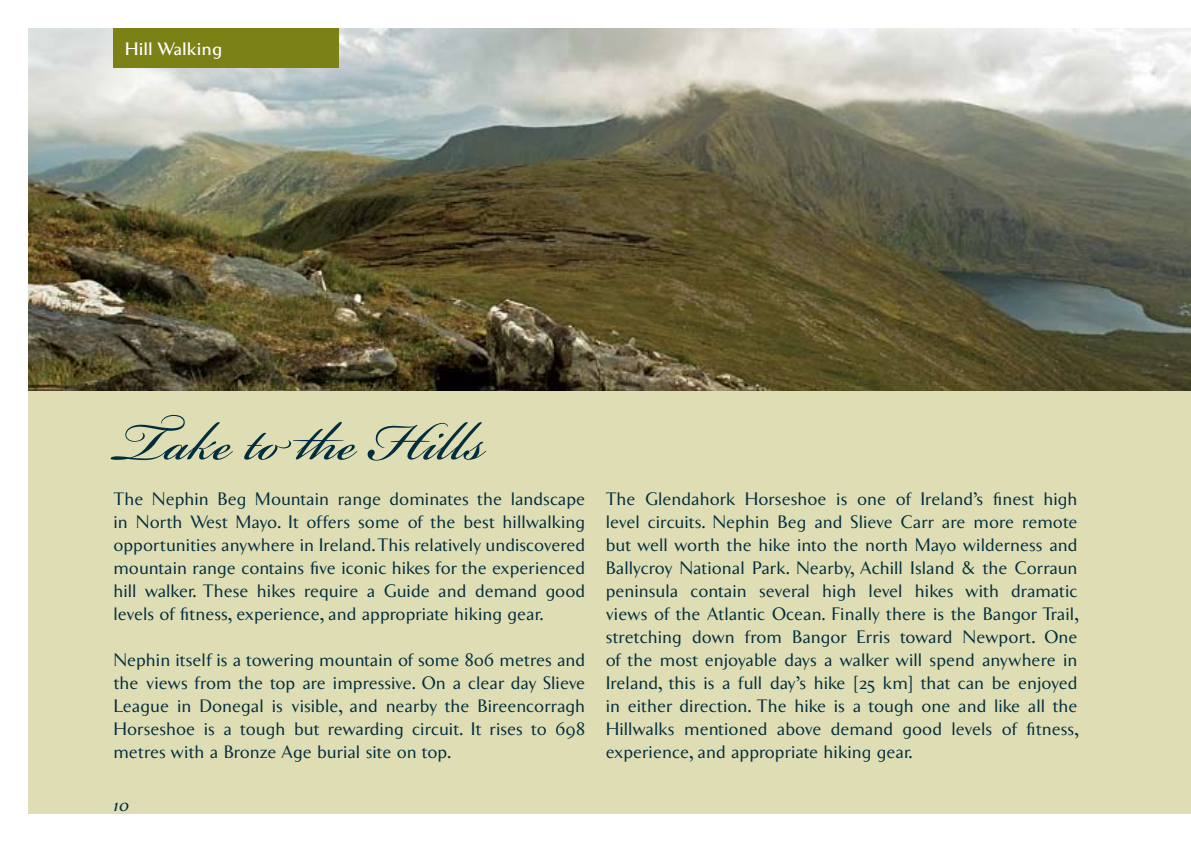
<style>
.page{position:relative;width:1191px;height:842px;background:#fff}
.page>*{position:absolute;margin:0;border:0;box-sizing:border-box;transform-origin:0 0}
.t1{font:84px "Bickham Script Pro";color:#002d3f}
.t2{font:18px/23px "Clarice";color:#002d3f;text-align:justify}
.t3{font:500 18px "Clarice";color:#fff}
.t4{font:italic 18px "Clarice";color:#002d3f}
</style>
<div class="page">
<div style="left:28px;top:28px;width:1163px;height:786px;background:#dfddb4"></div>
<img style="left:28px;top:28px;width:1163px;height:362px">
<div style="left:113px;top:28px;width:226px;height:40px;background:#7c8116"></div>
<p class="t3" style="left:125px;top:38px;width:99px">Hill Walking</p>
<h1 class="t1" style="left:113px;top:381px;width:373px">Take to the Hills</h1>
<p class="t2" style="left:113px;top:487px;width:473px">The Nephin Beg Mountain range dominates the landscape in North West Mayo. It offers some of the best hillwalking opportunities anywhere in Ireland. This relatively undiscovered mountain range contains five iconic hikes for the experienced hill walker. These hikes require a Guide and demand good levels of fitness, experience, and appropriate hiking gear.</p>
<p class="t2" style="left:113px;top:648px;width:473px">Nephin itself is a towering mountain of some 806 metres and the views from the top are impressive. On a clear day Slieve League in Donegal is visible, and nearby the Bireencorragh Horseshoe is a tough but rewarding circuit. It rises to 698 metres with a Bronze Age burial site on top.</p>
<p class="t4" style="left:113px;top:794px;width:18px">10</p>
<p class="t2" style="left:605px;top:487px;width:475px">The Glendahork Horseshoe is one of Ireland’s finest high level circuits. Nephin Beg and Slieve Carr are more remote but well worth the hike into the north Mayo wilderness and Ballycroy National Park. Nearby, Achill Island &amp; the Corraun peninsula contain several high level hikes with dramatic views of the Atlantic Ocean. Finally there is the Bangor Trail, stretching down from Bangor Erris toward Newport. One of the most enjoyable days a walker will spend anywhere in Ireland, this is a full day’s hike [25 km] that can be enjoyed in either direction. The hike is a tough one and like all the Hillwalks mentioned above demand good levels of fitness, experience, and appropriate hiking gear.</p>
</div>
